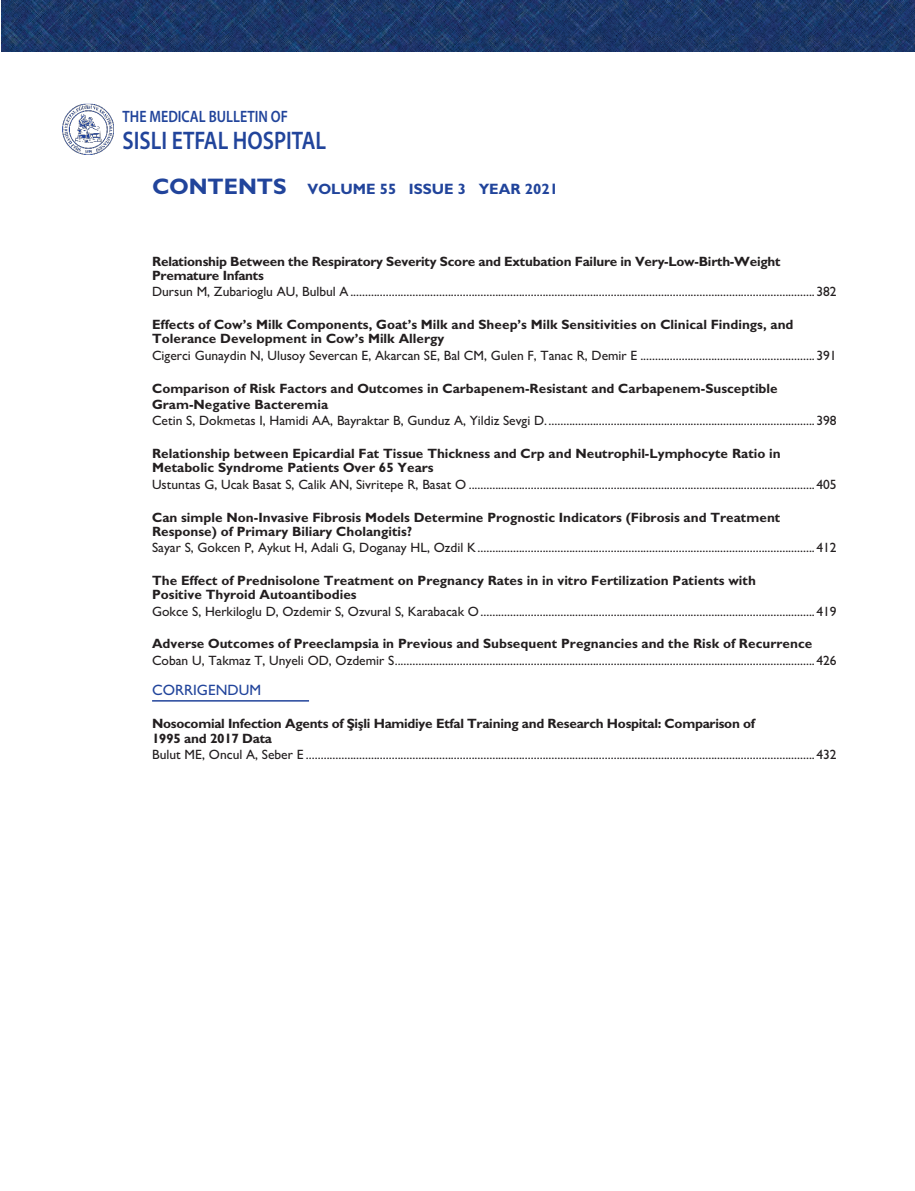
<style>
.page{position:relative;width:915px;height:1191px;background:#fff}
.page>*{position:absolute;margin:0;border:0;box-sizing:border-box;transform-origin:0 0}
.ana_baslik{font:600 25.5px "Myriad Pro";color:#21449b;scale:.85 1}
.t1{font:700 22.5px "Gill Sans MT Pro";color:#21449b}
.ana_baslik-2{font:600 16.5px "Myriad Pro";color:#21449b;scale:.85 1}
.t2{font:700 15px "Gill Sans MT Pro";color:#21449b}
.t3{font:500 15px "Gill Sans MT Pro";color:#21449b}
.t4{font:500 13.5px "Gill Sans MT Pro";color:#231f20}
.t5{font:700 13.5px/14.2px "Gill Sans MT Pro";color:#231f20}
.t6{font:700 13.5px/14.2px "Gill Sans MT Pro";letter-spacing:-.02em;color:#231f20}
</style>
<div class="page">
<img style="left:1px;top:0;width:913px;height:52px">
<img style="left:62px;top:104px;width:51px;height:51px">
<hr style="left:152px;top:700px;width:157px;height:1px;background:#21449b">
<p class="ana_baslik-2" style="left:122px;top:106px;width:196px">THE MEDICAL BULLETIN OF</p>
<p class="ana_baslik" style="left:122px;top:124px;width:241px">SISLI ETFAL HOSPITAL</p>
<p class="t1" style="left:152px;top:172px;width:136px">CONTENTS</p>
<p class="t2" style="left:307px;top:180px;width:252px">VOLUME 55 ISSUE 3 YEAR 2021</p>
<p class="t6" style="left:152px;top:254px;width:629px">Relationship Between the Respiratory Severity Score and Extubation Failure in Very-Low-Birth-Weight<br>Premature Infants</p>
<p class="t4" style="left:152px;top:284px;width:686px">Dursun M, Zubarioglu AU, Bulbul A.............................................................................................................................................................382</p>
<p class="t5" style="left:152px;top:317px;width:642px">Effects of Cow’s Milk Components, Goat’s Milk and Sheep’s Milk Sensitivities on Clinical Findings, and<br>Tolerance Development in Cow’s Milk Allergy</p>
<p class="t4" style="left:152px;top:347px;width:686px">Cigerci Gunaydin N, Ulusoy Severcan E, Akarcan SE, Bal CM, Gulen F, Tanac R, Demir E ...........................................................391</p>
<p class="t5" style="left:152px;top:380px;width:627px">Comparison of Risk Factors and Outcomes in Carbapenem-Resistant and Carbapenem-Susceptible</p>
<p class="t5" style="left:152px;top:397px;width:178px">Gram-Negative Bacteremia</p>
<p class="t4" style="left:152px;top:413px;width:686px">Cetin S, Dokmetas I, Hamidi AA, Bayraktar B, Gunduz A, Yildiz Sevgi D...........................................................................................398</p>
<p class="t5" style="left:152px;top:446px;width:630px">Relationship between Epicardial Fat Tissue Thickness and Crp and Neutrophil-Lymphocyte Ratio in<br>Metabolic Syndrome Patients Over 65 Years</p>
<p class="t4" style="left:152px;top:476px;width:686px">Ustuntas G, Ucak Basat S, Calik AN, Sivritepe R, Basat O .....................................................................................................................405</p>
<p class="t5" style="left:152px;top:509px;width:629px">Can simple Non-Invasive Fibrosis Models Determine Prognostic Indicators (Fibrosis and Treatment<br>Response) of Primary Biliary Cholangitis?</p>
<p class="t4" style="left:152px;top:539px;width:686px">Sayar S, Gokcen P, Aykut H, Adali G, Doganay HL, Ozdil K..................................................................................................................412</p>
<p class="t5" style="left:152px;top:573px;width:605px">The Effect of Prednisolone Treatment on Pregnancy Rates in in vitro Fertilization Patients with<br>Positive Thyroid Autoantibodies</p>
<p class="t4" style="left:152px;top:603px;width:686px">Gokce S, Herkiloglu D, Ozdemir S, Ozvural S, Karabacak O.................................................................................................................419</p>
<p class="t5" style="left:152px;top:636px;width:661px">Adverse Outcomes of Preeclampsia in Previous and Subsequent Pregnancies and the Risk of Recurrence</p>
<p class="t4" style="left:152px;top:652px;width:686px">Coban U, Takmaz T, Unyeli OD, Ozdemir S..............................................................................................................................................426</p>
<p class="t3" style="left:152px;top:681px;width:111px">CORRIGENDUM</p>
<p class="t6" style="left:152px;top:716px;width:604px">Nosocomial Infection Agents of Şişli Hamidiye Etfal Training and Research Hospital: Comparison of<br>1995 and 2017 Data</p>
<p class="t4" style="left:152px;top:746px;width:686px">Bulut ME, Oncul A, Seber E ............................................................................................................................................................................432</p>
</div>
